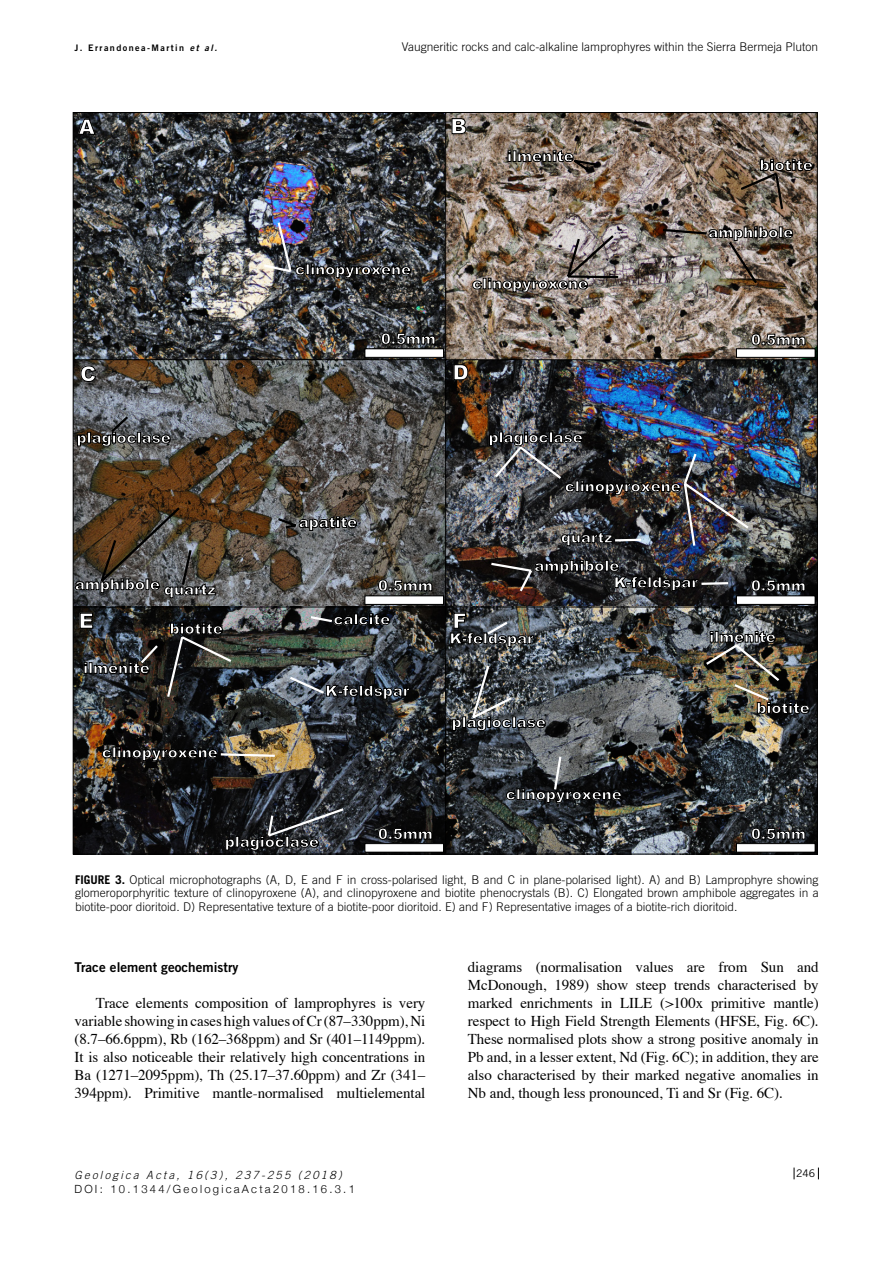
<style>
.page{position:relative;width:893px;height:1263px;background:#fff}
.page>*{position:absolute;margin:0;border:0;box-sizing:border-box;transform-origin:0 0}
.t1{font:900 21px "Arial";color:#fff}
.t2{font:15px/18px "Times";letter-spacing:-.005em;color:#000;text-align:justify}
.t3{font:900 15px/28.3px "Arial";color:#fff}
.t4{font:13.5px "Trade Gothic Bold Two";color:#000}
.t5{font:300 12px/13.5px "Trade Gothic";color:#000;text-align:justify}
.t6{font:300 11.25px "Helvetica Neue";letter-spacing:.2em;color:#000}
.t7{font:italic 300 11.25px "Trade Gothic";letter-spacing:.2em;color:#000}
.t8{font:10.5px "Trade Gothic";color:#000}
.t9{font:9px "Trade Gothic Bold Two";letter-spacing:.16em;color:#000}
.s1{font-style:italic}
.s2{font-weight:700}
</style>
<div class="page">
<svg style="left:794px;top:1167px;width:1px;height:12px"></svg>
<svg style="left:818px;top:1167px;width:1px;height:12px"></svg>
<img style="left:75px;top:114px;width:741px;height:738px">
<svg style="left:77px;top:414px;width:94px;height:33px;background:#4d4e4f"></svg>
<svg style="left:276px;top:515px;width:82px;height:16px"></svg>
<svg style="left:75px;top:505px;width:141px;height:93px;background:#52463a"></svg>
<img style="left:489px;top:560px;width:241px;height:34px">
<img style="left:489px;top:431px;width:262px;height:117px">
<svg style="left:287px;top:675px;width:124px;height:25px;background:#3a424b"></svg>
<svg style="left:308px;top:612px;width:83px;height:14px"></svg>
<svg style="left:225px;top:806px;width:121px;height:45px;background:#2e3035"></svg>
<img style="left:101px;top:746px;width:176px;height:15px">
<img style="left:452px;top:663px;width:94px;height:68px">
<img style="left:704px;top:630px;width:106px;height:84px">
<svg style="left:505px;top:754px;width:117px;height:49px;background:#34373a"></svg>
<img style="left:262px;top:220px;width:150px;height:59px">
<img style="left:738px;top:158px;width:75px;height:53px">
<img style="left:661px;top:226px;width:133px;height:60px">
<svg style="left:508px;top:149px;width:93px;height:25px;background:#695e53"></svg>
<img style="left:472px;top:233px;width:148px;height:60px">
<hr style="left:445px;top:112px;width:1px;height:742px;background:#000">
<hr style="left:74px;top:607px;width:743px;height:1px;background:#000">
<hr style="left:74px;top:359px;width:743px;height:1px;background:#000">
<svg style="left:78px;top:118px;width:18px;height:17px"></svg>
<div style="left:365px;top:349px;width:79px;height:8px;background:#fff"></div>
<div style="left:364px;top:348px;width:80px;height:10px;border:1px solid #000"></div>
<div style="left:365px;top:596px;width:79px;height:8px;background:#fff"></div>
<div style="left:364px;top:595px;width:80px;height:10px;border:1px solid #000"></div>
<div style="left:365px;top:843px;width:79px;height:9px;background:#fff"></div>
<div style="left:364px;top:843px;width:80px;height:10px;border:1px solid #000"></div>
<svg style="left:381px;top:332px;width:55px;height:13px"></svg>
<svg style="left:378px;top:579px;width:55px;height:13px"></svg>
<svg style="left:378px;top:827px;width:55px;height:13px"></svg>
<div style="left:736px;top:349px;width:79px;height:8px;background:#fff"></div>
<div style="left:736px;top:348px;width:80px;height:10px;border:1px solid #000"></div>
<div style="left:736px;top:596px;width:79px;height:8px;background:#fff"></div>
<div style="left:736px;top:595px;width:80px;height:10px;border:1px solid #000"></div>
<div style="left:736px;top:843px;width:79px;height:9px;background:#fff"></div>
<div style="left:736px;top:843px;width:80px;height:10px;border:1px solid #000"></div>
<svg style="left:751px;top:333px;width:55px;height:13px"></svg>
<svg style="left:751px;top:579px;width:55px;height:13px"></svg>
<svg style="left:751px;top:827px;width:55px;height:13px"></svg>
<svg style="left:451px;top:118px;width:16px;height:16px"></svg>
<svg style="left:453px;top:364px;width:16px;height:16px"></svg>
<svg style="left:450px;top:612px;width:85px;height:35px;background:#42474b"></svg>
<img style="left:79px;top:612px;width:155px;height:87px">
<svg style="left:80px;top:365px;width:16px;height:17px"></svg>
<p class="t9" style="left:74px;top:43px;width:144px">J. Errandonea-Martin <span class="s1">et al.</span></p>
<p class="t5" style="left:402px;top:40px;width:418px">Vaugneritic rocks and calc-alkaline lamprophyres within the Sierra Bermeja Pluton</p>
<h1 class="t1" style="left:79px;top:112px;width:18px">A</h1>
<h1 class="t1" style="left:450px;top:111px;width:18px">B</h1>
<p class="t3" style="left:507px;top:141px;width:68px">ilmenite</p>
<p class="t3" style="left:759px;top:150px;width:55px">biotite</p>
<p class="t3" style="left:708px;top:218px;width:87px">amphibole</p>
<p class="t3" style="left:295px;top:255px;width:117px">clinopyroxene</p>
<p class="t3" style="left:472px;top:269px;width:117px">clinopyroxene</p>
<p class="t3" style="left:381px;top:324px;width:56px">0.5mm</p>
<p class="t3" style="left:751px;top:325px;width:56px">0.5mm</p>
<h1 class="t1" style="left:80px;top:358px;width:18px">C</h1>
<h1 class="t1" style="left:452px;top:357px;width:18px">D</h1>
<p class="t3" style="left:77px;top:423px;width:96px">plagioclase</p>
<p class="t3" style="left:489px;top:423px;width:96px">plagioclase</p>
<p class="t3" style="left:565px;top:472px;width:117px">clinopyroxene</p>
<p class="t3" style="left:299px;top:507px;width:60px">apatite</p>
<p class="t3" style="left:534px;top:523px;width:87px;text-indent:27px">quartz amphibole</p>
<p class="t3" style="left:75px;top:570px;width:87px">amphibole</p>
<p class="t3" style="left:164px;top:575px;width:53px">quartz</p>
<p class="t3" style="left:378px;top:571px;width:56px">0.5mm</p>
<p class="t3" style="left:614px;top:568px;width:86px">K-feldspar</p>
<p class="t3" style="left:751px;top:571px;width:56px">0.5mm</p>
<h1 class="t1" style="left:79px;top:605px;width:17px">E</h1>
<h1 class="t1" style="left:452px;top:605px;width:15px">F</h1>
<p class="t3" style="left:334px;top:604px;width:58px">calcite</p>
<p class="t3" style="left:170px;top:614px;width:55px">biotite</p>
<p class="t3" style="left:450px;top:624px;width:86px">K-feldspar</p>
<p class="t3" style="left:83px;top:653px;width:68px">ilmenite</p>
<p class="t3" style="left:102px;top:738px;width:117px">clinopyroxene</p>
<p class="t3" style="left:325px;top:676px;width:86px">K-feldspar</p>
<p class="t3" style="left:225px;top:827px;width:96px">plagioclase</p>
<p class="t3" style="left:378px;top:819px;width:56px">0.5mm</p>
<p class="t3" style="left:452px;top:707px;width:96px">plagioclase</p>
<p class="t3" style="left:506px;top:779px;width:117px">clinopyroxene</p>
<p class="t3" style="left:709px;top:622px;width:68px">ilmenite</p>
<p class="t3" style="left:756px;top:693px;width:55px">biotite</p>
<p class="t3" style="left:751px;top:819px;width:56px">0.5mm</p>
<p class="t5" style="left:75px;top:872px;width:745px"><span class="s2">FIGURE 3.</span> Optical microphotographs (A, D, E and F in cross-polarised light, B and C in plane-polarised light). A) and B) Lamprophyre showing glomeroporphyritic texture of clinopyroxene (A), and clinopyroxene and biotite phenocrystals (B). C) Elongated brown amphibole aggregates in a biotite-poor dioritoid. D) Representative texture of a biotite-poor dioritoid. E) and F) Representative images of a biotite-rich dioritoid.</p>
<p class="t4" style="left:75px;top:959px;width:165px">Trace element geochemistry</p>
<p class="t2" style="left:75px;top:993px;width:352px;text-indent:21px">Trace elements composition of lamprophyres is very variable showing in cases high values of Cr (87–330ppm), Ni (8.7–66.6ppm), Rb (162–368ppm) and Sr (401–1149ppm).<br>It is also noticeable their relatively high concentrations in Ba (1271–2095ppm), Th (25.17–37.60ppm) and Zr (341– 394ppm). Primitive mantle-normalised multielemental</p>
<p class="t7" style="left:74px;top:1168px;width:269px">Geologica Acta, 16(3), 237-255 (2018)</p>
<p class="t6" style="left:74px;top:1181px;width:282px">DOI: 10.1344/GeologicaActa2018.16.3.1</p>
<p class="t2" style="left:468px;top:957px;width:352px">diagrams (normalisation values are from Sun and McDonough, 1989) show steep trends characterised by marked enrichments in LILE (&gt;100x primitive mantle) respect to High Field Strength Elements (HFSE, Fig. 6C).<br>These normalised plots show a strong positive anomaly in Pb and, in a lesser extent, Nd (Fig. 6C); in addition, they are also characterised by their marked negative anomalies in Nb and, though less pronounced, Ti and Sr (Fig. 6C).</p>
<p class="t8" style="left:796px;top:1167px;width:21px">246</p>
</div>
